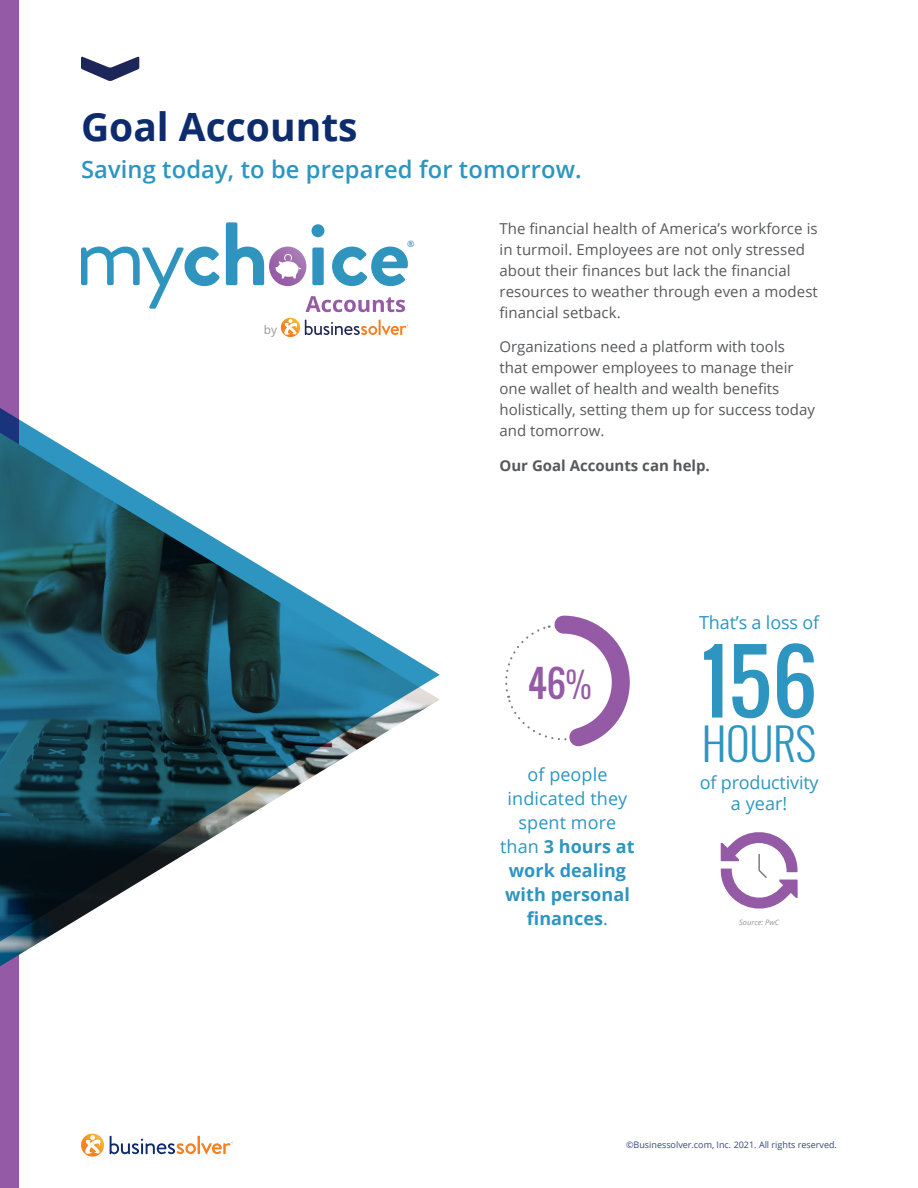
<style>
.page{position:relative;width:918px;height:1188px;background:#fff}
.page>*{position:absolute;margin:0;border:0;box-sizing:border-box;transform-origin:0 0}
.t1{font:84px "Oswald";color:#2d95bf}
.t2{font:300 45px "Oswald";letter-spacing:-.01em;color:#2d95bf}
.t3{font:700 39px "Open Sans";color:#0d2b6d}
.t4{font:36.15px "Oswald";color:#955aa5}
.t5{font:600 24px "Open Sans";letter-spacing:.005em;color:#2d95bf}
.t6{font:700 18px/24px "Open Sans";letter-spacing:.005em;color:#2d95bf;text-align:center}
.t7{font:18px/21.6px "Open Sans";letter-spacing:-.01em;color:#2d95bf;text-align:center}
.t8{font:15px/21px "Open Sans";letter-spacing:.005em;color:#57585a}
.t9{font:700 15px "Open Sans";color:#57585a}
.t10{font:11.85px "Open Sans";color:#969697}
.t11{font:9px "Open Sans";color:#354780}
.t12{font:600 8.85px "Open Sans";color:#2e95bf}
.t13{font:italic 7.5px "Open Sans";color:#939598}
.s1{font-weight:300}
.s2{font-weight:400}
</style>
<div class="page">
<svg style="left:81px;top:1134px;width:23px;height:23px"></svg>
<svg style="left:110px;top:1136px;width:123px;height:18px"></svg>
<div style="left:0;top:0;width:18px;height:1188px;background:#955aa5"></div>
<svg style="left:81px;top:56px;width:58px;height:25px"></svg>
<svg style="left:720px;top:832px;width:78px;height:77px"></svg>
<svg style="left:306px;top:296px;width:99px;height:16px"></svg>
<svg style="left:81px;top:247px;width:139px;height:62px"></svg>
<svg style="left:312px;top:224px;width:12px;height:61px"></svg>
<svg style="left:332px;top:247px;width:76px;height:39px"></svg>
<svg style="left:226px;top:222px;width:80px;height:64px"></svg>
<svg style="left:281px;top:318px;width:127px;height:19px"></svg>
<svg style="left:505px;top:615px;width:125px;height:132px"></svg>
<svg style="left:0;top:388px;width:440px;height:573px"></svg>
<h3 class="t3" style="left:81px;top:99px;width:278px">Goal Accounts</h3>
<h3 class="t5" style="left:81px;top:153px;width:502px">Saving today, to be prepared for tomorrow.</h3>
<p class="t10" style="left:264px;top:321px;width:15px">by</p>
<p class="t12" style="left:407px;top:238px;width:9px">®</p>
<p class="t8" style="left:500px;top:218px;width:320px">The financial health of America’s workforce is in turmoil. Employees are not only stressed about their finances but lack the financial resources to weather through even a modest financial setback.</p>
<p class="t8" style="left:500px;top:336px;width:317px">Organizations need a platform with tools that empower employees to manage their one wallet of health and wealth benefits holistically, setting them up for success today and tomorrow.</p>
<p class="t9" style="left:500px;top:455px;width:212px">Our Goal Accounts can help.</p>
<h3 class="t4" style="left:528px;top:657px;width:65px">46<span class="s1">%</span></h3>
<p class="t6" style="left:500px;top:762px;width:136px"><span class="s2">of people indicated they spent more than</span> 3 hours at work dealing with personal finances<span class="s2">.</span></p>
<p class="t7" style="left:699px;top:612px;width:121px">That’s a loss of</p>
<h1 class="t1" style="left:701px;top:618px;width:117px">156</h1>
<h2 class="t2" style="left:702px;top:714px;width:116px">HOURS</h2>
<p class="t7" style="left:700px;top:771px;width:120px">of productivity a year!</p>
<p class="t13" style="left:739px;top:917px;width:42px">Source: PwC</p>
<p class="t11" style="left:626px;top:1139px;width:212px">©Businessolver.com, Inc. 2021. All rights reserved.</p>
</div>
